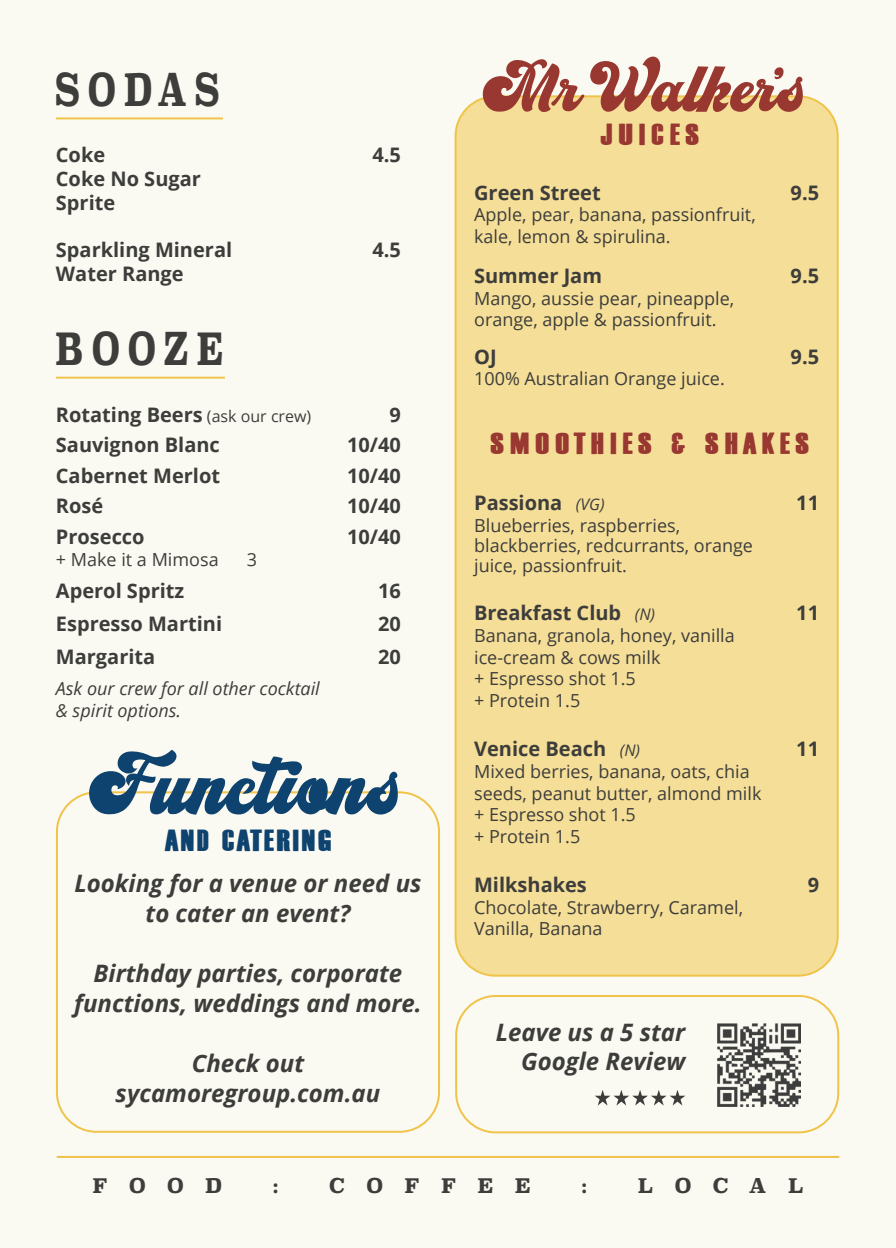
<style>
.page{position:relative;width:896px;height:1248px;background:#fff}
.page>*{position:absolute;margin:0;border:0;box-sizing:border-box;transform-origin:0 0}
.t1{font:90px "Vintage King";color:#0e436f}
.t2{font:74px "Vintage King";color:#983830}
.t3{font:700 44.2px "Superclarendon";letter-spacing:.225em;color:#3d3d3b;scale:.77 1}
.t4{font:italic 700 24px/30px "Open Sans";color:#3d3d3b;text-align:center}
.t5{font:21px "Film Noir";letter-spacing:.15em;color:#983830;scale:1.43 1}
.t6{font:21px "Film Noir";color:#0e436f;scale:1.43 1}
.t7{font:21px "Film Noir";letter-spacing:.185em;color:#983830;scale:1.43 1}
.t8{font:700 20px "Open Sans";color:#3d3d3b}
.t9{font:700 20px "Superclarendon";letter-spacing:1.075em;color:#3d3d3b}
.t10{font:18px/21.6px "Open Sans";color:#3d3d3b}
.t11{font:italic 18px "Open Sans";color:#3d3d3b}
.s1{font-weight:400;font-size:16px}
.s2{font-weight:400;font-style:italic;font-size:16px}
</style>
<div class="page">
<div style="left:0;top:0;width:896px;height:1247px;background:#fbfaf2"></div>
<hr style="left:56px;top:117px;width:167px;height:2px;background:#f0c54b">
<hr style="left:56px;top:376px;width:169px;height:2px;background:#f0c54b">
<div style="left:56px;top:791px;width:384px;height:341px;border:2px solid #f0c44a;border-radius:40px"></div>
<div style="left:455px;top:96px;width:382px;height:879px;background:#f5de97;border-radius:40px"></div>
<div style="left:454px;top:95px;width:384px;height:881px;border:2px solid #f0c44a;border-radius:40px"></div>
<hr style="left:57px;top:1155px;width:782px;height:2px;background:#f0c24a">
<div style="left:455px;top:994px;width:384px;height:139px;border:2px solid #f0c44a;border-radius:40px"></div>
<svg style="left:595px;top:1090px;width:90px;height:15px"></svg>
<img style="left:717px;top:1023px;width:83px;height:83px">
<p class="t3" style="left:55px;top:57px;width:215px">SODAS</p>
<p class="t8" style="left:56px;top:140px;width:51px">Coke</p>
<p class="t8" style="left:56px;top:164px;width:146px">Coke No Sugar</p>
<p class="t8" style="left:56px;top:188px;width:61px">Sprite</p>
<p class="t8" style="left:56px;top:235px;width:178px">Sparkling Mineral</p>
<p class="t8" style="left:56px;top:259px;width:129px">Water Range</p>
<p class="t3" style="left:55px;top:316px;width:220px">BOOZE</p>
<p class="t8" style="left:372px;top:140px;width:30px">4.5</p>
<p class="t8" style="left:372px;top:235px;width:30px">4.5</p>
<p class="t8" style="left:56px;top:400px;width:257px">Rotating Beers <span class="s1">(ask our crew)</span></p>
<p class="t8" style="left:389px;top:400px;width:13px">9</p>
<p class="t8" style="left:56px;top:431px;width:165px">Sauvignon Blanc</p>
<p class="t8" style="left:347px;top:431px;width:55px">10/40</p>
<p class="t8" style="left:56px;top:461px;width:166px">Cabernet Merlot</p>
<p class="t8" style="left:347px;top:461px;width:55px">10/40</p>
<p class="t8" style="left:56px;top:492px;width:49px">Rosé</p>
<p class="t8" style="left:347px;top:492px;width:55px">10/40</p>
<p class="t8" style="left:56px;top:522px;width:90px">Prosecco</p>
<p class="t10" style="left:56px;top:548px;width:164px">+ Make it a Mimosa</p>
<p class="t10" style="left:247px;top:548px;width:12px">3</p>
<p class="t8" style="left:347px;top:522px;width:55px">10/40</p>
<p class="t8" style="left:56px;top:576px;width:130px">Aperol Spritz</p>
<p class="t8" style="left:378px;top:576px;width:24px">16</p>
<p class="t8" style="left:56px;top:609px;width:168px">Espresso Martini</p>
<p class="t8" style="left:378px;top:609px;width:24px">20</p>
<p class="t8" style="left:56px;top:642px;width:101px">Margarita</p>
<p class="t8" style="left:378px;top:642px;width:24px">20</p>
<p class="t11" style="left:56px;top:676px;width:265px">Ask our crew for all other cocktail</p>
<p class="t11" style="left:56px;top:698px;width:127px">&amp; spirit options.</p>
<p class="t1" style="left:92px;top:730px;width:311px">Functions</p>
<p class="t6" style="left:164px;top:821px;width:61px">AND CATERING</p>
<p class="t4" style="left:74px;top:867px;width:349px">Looking for a venue or need us to cater an event?</p>
<p class="t4" style="left:74px;top:957px;width:349px">Birthday parties, corporate functions, weddings and more.</p>
<p class="t4" style="left:192px;top:1047px;width:114px">Check out</p>
<p class="t4" style="left:116px;top:1077px;width:266px">sycamoregroup.com.au</p>
<p class="t2" style="left:485px;top:43px;width:322px">Mr Walkers</p>
<p class="t2" style="left:768px;top:52px;width:17px">’</p>
<p class="t7" style="left:600px;top:115px;width:71px">JUICES</p>
<p class="t8" style="left:474px;top:178px;width:128px">Green Street</p>
<p class="t10" style="left:474px;top:203px;width:283px">Apple, pear, banana, passionfruit, kale, lemon &amp; spirulina.</p>
<p class="t8" style="left:474px;top:262px;width:129px">Summer Jam</p>
<p class="t10" style="left:474px;top:287px;width:262px">Mango, aussie pear, pineapple, orange, apple &amp; passionfruit.</p>
<p class="t8" style="left:474px;top:342px;width:24px">OJ</p>
<p class="t10" style="left:474px;top:367px;width:252px">100% Australian Orange juice.</p>
<p class="t8" style="left:790px;top:178px;width:30px">9.5</p>
<p class="t8" style="left:790px;top:262px;width:30px">9.5</p>
<p class="t8" style="left:790px;top:342px;width:30px">9.5</p>
<p class="t5" style="left:490px;top:424px;width:225px">SMOOTHIES &amp; SHAKES</p>
<p class="t8" style="left:474px;top:488px;width:132px">Passiona <span class="s2">(VG)</span></p>
<p class="t10" style="left:474px;top:515px;width:280px;line-height:20px">Blueberries, raspberries, blackberries, redcurrants, orange juice, passionfruit.</p>
<p class="t8" style="left:474px;top:599px;width:182px">Breakfast Club <span class="s2">(N)</span></p>
<p class="t10" style="left:474px;top:624px;width:262px">Banana, granola, honey, vanilla</p>
<p class="t10" style="left:474px;top:645px;width:188px">ice-cream &amp; cows milk</p>
<p class="t10" style="left:474px;top:667px;width:163px">+ Espresso shot 1.5</p>
<p class="t10" style="left:474px;top:689px;width:108px">+ Protein 1.5</p>
<p class="t8" style="left:474px;top:735px;width:167px">Venice Beach <span class="s2">(N)</span></p>
<p class="t10" style="left:474px;top:760px;width:289px">Mixed berries, banana, oats, chia seeds, peanut butter, almond milk</p>
<p class="t10" style="left:474px;top:803px;width:163px">+ Espresso shot 1.5</p>
<p class="t10" style="left:474px;top:825px;width:108px">+ Protein 1.5</p>
<p class="t8" style="left:474px;top:870px;width:114px">Milkshakes</p>
<p class="t10" style="left:474px;top:895px;width:270px">Chocolate, Strawberry, Caramel,<br>Vanilla, Banana</p>
<p class="t4" style="left:496px;top:1016px;width:191px">Leave us a 5 star</p>
<p class="t4" style="left:521px;top:1045px;width:166px">Google Review</p>
<p class="t8" style="left:796px;top:488px;width:24px">11</p>
<p class="t8" style="left:796px;top:599px;width:24px">11</p>
<p class="t8" style="left:796px;top:735px;width:24px">11</p>
<p class="t8" style="left:808px;top:870px;width:13px">9</p>
<p class="t9" style="left:93px;top:1170px;width:131px">FOOD</p>
<p class="t9" style="left:272px;top:1170px;width:9px">:</p>
<p class="t9" style="left:329px;top:1170px;width:203px">COFFEE</p>
<p class="t9" style="left:581px;top:1170px;width:9px">:</p>
<p class="t9" style="left:638px;top:1170px;width:167px">LOCAL</p>
</div>
